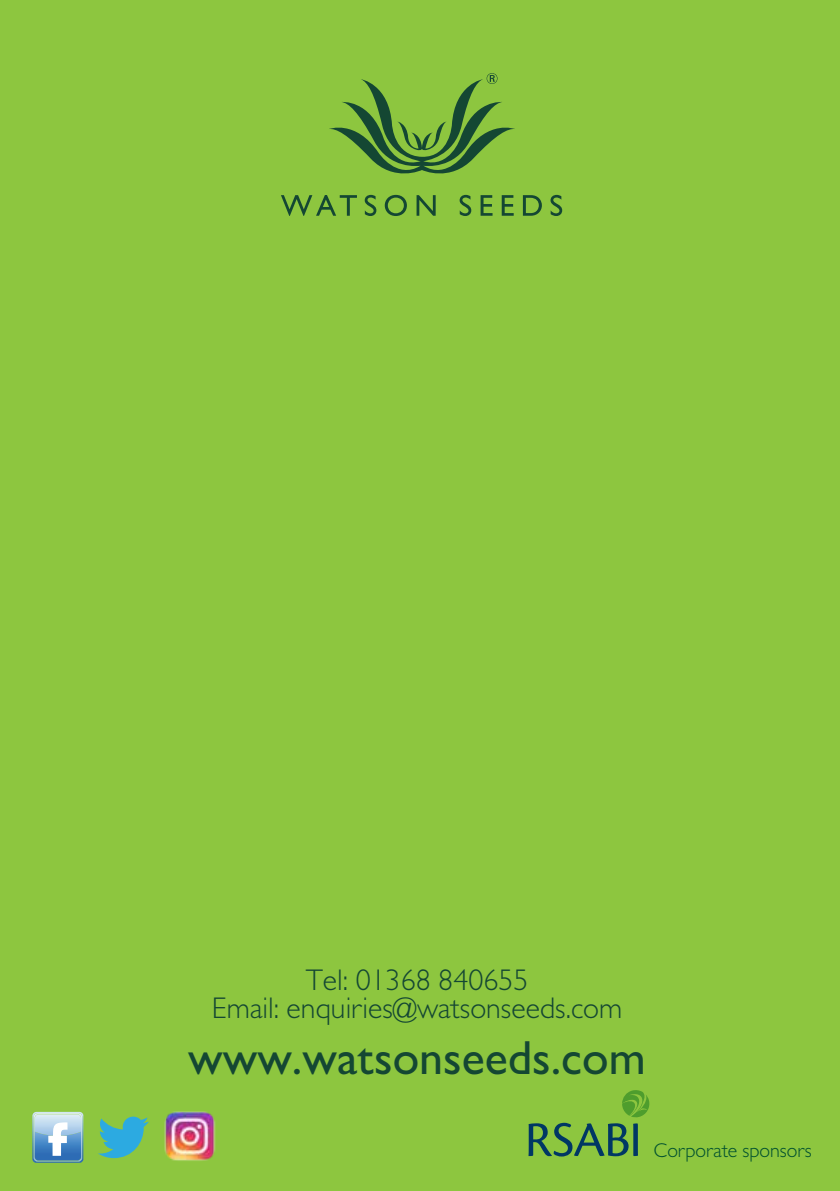
<style>
.page{position:relative;width:840px;height:1191px;background:#fff}
.page>*{position:absolute;margin:0;border:0;box-sizing:border-box;transform-origin:0 0}
.t1{font:500 48px "Gill Sans MT Std";color:#144733}
.t2{font:300 30px/28px "Gill Sans MT Std";color:#144733;text-align:center}
.t3{font:300 20px "Gill Sans MT Std";color:#00502f}
</style>
<div class="page">
<div style="left:0;top:0;width:839px;height:1191px;background:#8dc63f"></div>
<svg style="left:98px;top:1116px;width:51px;height:42px;background:#53b59e"></svg>
<svg style="left:32px;top:1111px;width:51px;height:51px;background:#93b9d4"></svg>
<svg style="left:328px;top:73px;width:187px;height:110px;background:#71a83c"></svg>
<svg style="left:281px;top:195px;width:76px;height:21px;background:#6ba23b"></svg>
<svg style="left:364px;top:195px;width:12px;height:21px"></svg>
<svg style="left:384px;top:195px;width:22px;height:21px"></svg>
<svg style="left:416px;top:195px;width:19px;height:21px"></svg>
<svg style="left:459px;top:195px;width:12px;height:21px"></svg>
<svg style="left:480px;top:195px;width:12px;height:21px"></svg>
<svg style="left:501px;top:195px;width:12px;height:21px"></svg>
<svg style="left:522px;top:195px;width:19px;height:21px"></svg>
<svg style="left:550px;top:195px;width:12px;height:21px"></svg>
<svg style="left:528px;top:1090px;width:121px;height:66px;background:#70aa44"></svg>
<img style="left:163px;top:1109px;width:54px;height:53px">
<p class="t2" style="left:212px;top:965px;width:412px">Tel: 01368 840655<br>Email: enquiries@watsonseeds.com</p>
<h1 class="t1" style="left:188px;top:1029px;width:459px">www.watsonseeds.com</h1>
<p class="t3" style="left:653px;top:1138px;width:159px">Corporate sponsors</p>
</div>
